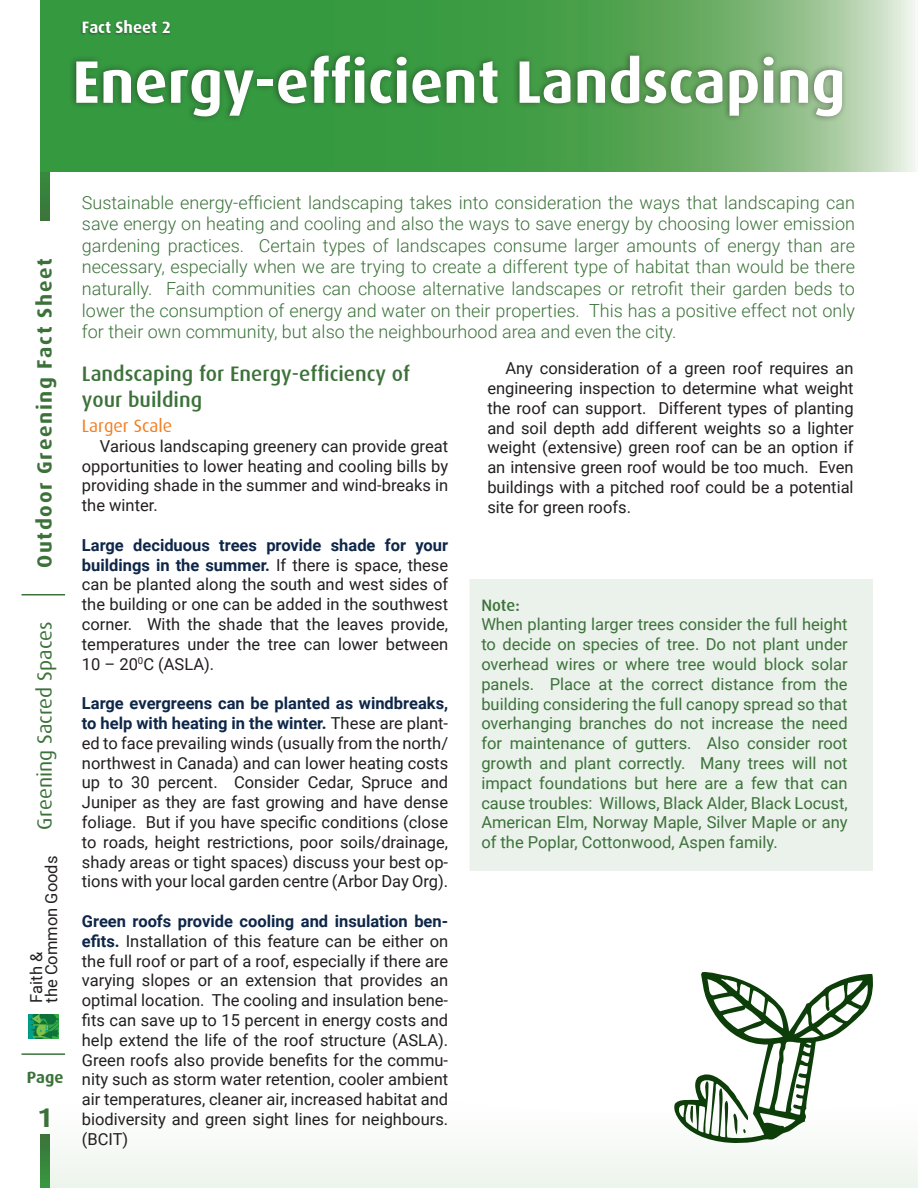
<style>
.page{position:relative;width:918px;height:1188px;background:#fff}
.page>*{position:absolute;margin:0;border:0;box-sizing:border-box;transform-origin:0 0}
.t1{font:700 60px "Dax";color:#fff}
.t2{font:700 27px "Dax";color:#3c723a}
.t3{font:500 21px/25.5px "Dax";color:#3c723a}
.t4{font:700 21px "Dax";letter-spacing:.075em;color:#3c723a}
.t5{font:21px "Dax";color:#3c723a}
.Summary{font:300 18px/21.6px "Roboto";color:#3c723a;text-align:justify}
.Subtitle{font:18px "Dax";color:#f27e22}
.Text{font:16.5px/19.8px "Roboto";color:#231f20;text-align:justify}
.t6{font:16.5px/19.8px "Roboto";color:#3c723a;text-align:justify}
.t7{font:700 16.5px "Dax";color:#fff}
.t8{font:500 16.5px "Dax";color:#3c723a}
.t9{font:700 16.5px "Dax";color:#3c723a}
.s1{font-weight:700;color:#0e2648}
</style>
<div class="page">
<div style="left:49px;top:1134px;width:869px;height:54px;background:#f3f8f2"></div>
<img style="left:28px;top:1014px;width:30px;height:25px">
<hr style="left:22px;top:1053px;width:43px;height:2px;background:#3c723a">
<hr style="left:22px;top:594px;width:43px;height:1px;background:#3c723a">
<div style="left:41px;top:0;width:8px;height:220px;background:#38803c"></div>
<svg style="left:41px;top:1134px;width:8px;height:54px"></svg>
<div style="left:470px;top:579px;width:403px;height:292px;background:#ebf1eb"></div>
<svg style="left:41px;top:0;width:874px;height:172px"></svg>
<div style="left:68px;top:50px;width:779px;height:73px;background:#231f20;opacity:.5"></div>
<div style="left:80px;top:19px;width:91px;height:16px;background:#231f20;opacity:.5"></div>
<svg style="left:673px;top:972px;width:201px;height:171px"></svg>
<p class="t7" style="left:82px;top:18px;width:91px">Fact Sheet 2</p>
<p class="t1" style="left:72px;top:48px;width:775px">Energy-efficient Landscaping</p>
<p class="t4" style="left:33px;top:568px;width:311px;rotate:-90deg">Outdoor Greening Fact Sheet</p>
<p class="t5" style="left:33px;top:830px;width:210px;rotate:-90deg">Greening Sacred Spaces</p>
<p class="Text" style="left:28px;top:1003px;width:148px;line-height:15px;rotate:-90deg">Faith &amp;<br>the Common Goods</p>
<p class="t9" style="left:27px;top:1068px;width:38px">Page</p>
<h2 class="t2" style="left:38px;top:1102px;width:17px">1</h2>
<p class="Summary" style="left:82px;top:191px;width:775px">Sustainable energy-efficient landscaping takes into consideration the ways that landscaping can save energy on heating and cooling and also the ways to save energy by choosing lower emission gardening practices. Certain types of landscapes consume larger amounts of energy than are necessary, especially when we are trying to create a different type of habitat than would be there naturally. Faith communities can choose alternative landscapes or retrofit their garden beds to lower the consumption of energy and water on their properties. This has a positive effect not only for their own community, but also the neighbourhood area and even the city.</p>
<p class="t3" style="left:82px;top:361px;width:330px">Landscaping for Energy-efficiency of your building</p>
<p class="Subtitle" style="left:82px;top:416px;width:92px">Larger Scale</p>
<p class="Text" style="left:82px;top:435px;width:368px;text-indent:18px">Various landscaping greenery can provide great opportunities to lower heating and cooling bills by providing shade in the summer and wind-breaks in the winter.</p>
<p class="Text" style="left:82px;top:534px;width:368px"><span class="s1">Large deciduous trees provide shade for your buildings in the summer.</span> If there is space, these can be planted along the south and west sides of the building or one can be added in the southwest corner. With the shade that the leaves provide, temperatures under the tree can lower between 10 – 20<sup>0</sup>C (ASLA).</p>
<p class="Text" style="left:82px;top:693px;width:368px"><span class="s1">Large evergreens can be planted as windbreaks, to help with heating in the winter.</span> These are plant&shy;ed to face prevailing winds (usually from the north/ northwest in Canada) and can lower heating costs up to 30 percent. Consider Cedar, Spruce and Juniper as they are fast growing and have dense foliage. But if you have specific conditions (close to roads, height restrictions, poor soils/drainage, shady areas or tight spaces) discuss your best op&shy;tions with your local garden centre (Arbor Day Org).</p>
<p class="Text" style="left:82px;top:911px;width:368px"><span class="s1">Green roofs provide cooling and insulation ben&shy;efits.</span> Installation of this feature can be either on the full roof or part of a roof, especially if there are varying slopes or an extension that provides an optimal location. The cooling and insulation bene&shy;fits can save up to 15 percent in energy costs and help extend the life of the roof structure (ASLA).<br>Green roofs also provide benefits for the commu&shy;nity such as storm water retention, cooler ambient air temperatures, cleaner air, increased habitat and biodiversity and green sight lines for neighbours. (BCIT)</p>
<p class="Text" style="left:487px;top:358px;width:368px;text-indent:18px">Any consideration of a green roof requires an engineering inspection to determine what weight the roof can support. Different types of planting and soil depth add different weights so a lighter weight (extensive) green roof can be an option if an intensive green roof would be too much. Even buildings with a pitched roof could be a potential site for green roofs.</p>
<p class="t8" style="left:481px;top:596px;width:40px">Note:</p>
<p class="t6" style="left:481px;top:614px;width:368px">When planting larger trees consider the full height to decide on species of tree. Do not plant under overhead wires or where tree would block solar panels. Place at the correct distance from the building considering the full canopy spread so that overhanging branches do not increase the need for maintenance of gutters. Also consider root growth and plant correctly. Many trees will not impact foundations but here are a few that can cause troubles: Willows, Black Alder, Black Locust, American Elm, Norway Maple, Silver Maple or any of the Poplar, Cottonwood, Aspen family.</p>
</div>
